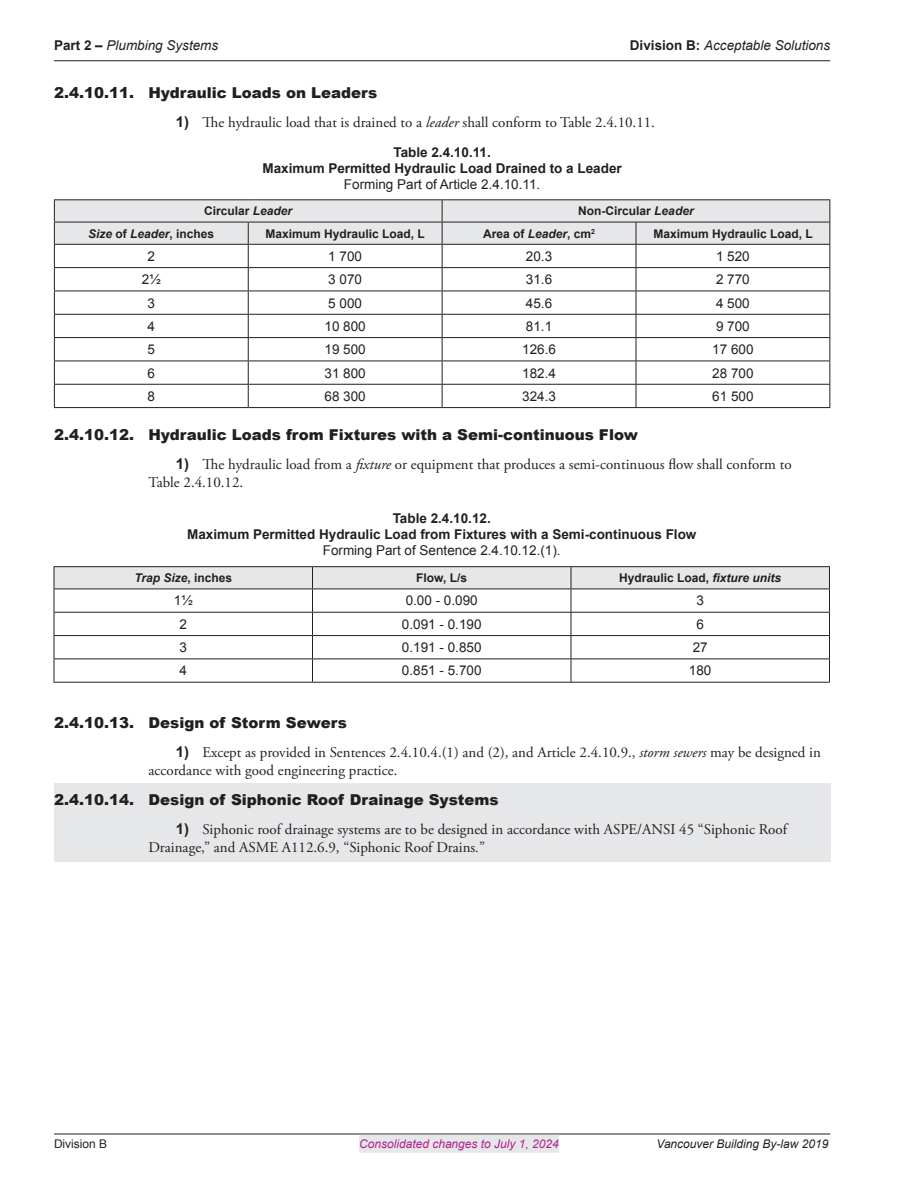
<style>
.page{position:relative;width:918px;height:1188px;background:#fff}
.page>*{position:absolute;margin:0;border:0;box-sizing:border-box;transform-origin:0 0}
.number_list_1{font:15px/18px "Adobe Garamond Pro";color:#231f20}
.number_list_1_-_grey{font:15px/18px "Adobe Garamond Pro";color:#231f20}
.heading_4{font:900 15px "Arial";color:#231f20}
.heading_4_-_grey_box{font:900 15px "Arial";color:#231f20}
.table_body{font:13.5px "Arial";color:#231f20}
.Table_Title{font:700 13.5px "Arial";color:#231f20}
.t1{font:italic 13.5px "Arial";color:#231f20}
.table_body-2{font:700 12px "Arial";color:#231f20}
.table_body-3{font:italic 700 12px "Arial";color:#231f20}
.t2{font:italic 12px "Arial";color:#b41e8d}
.t3{font:italic 12px "Arial";color:#231f20}
.t4{font:12px "Arial";color:#231f20}
.s1{font-weight:700;font-style:normal}
.s2{font-family:"Arial";font-weight:700}
.s3{font-style:italic}
.s4{font-style:normal}
</style>
<div class="page">
<hr style="left:54px;top:60px;width:776px;height:1px;background:#231f20">
<hr style="left:54px;top:1134px;width:776px;height:1px;background:#231f20">
<div style="left:359px;top:1135px;width:200px;height:18px;background:#e6e7e9"></div>
<div style="left:54px;top:783px;width:776px;height:38px;background:#e6e7e9"></div>
<div style="left:54px;top:816px;width:776px;height:46px;background:#e6e7e9"></div>
<hr style="left:54px;top:199px;width:194px;height:1px;background:#231f20">
<hr style="left:248px;top:199px;width:194px;height:1px;background:#231f20">
<hr style="left:442px;top:199px;width:194px;height:1px;background:#231f20">
<hr style="left:636px;top:199px;width:194px;height:1px;background:#231f20">
<hr style="left:54px;top:407px;width:194px;height:1px;background:#231f20">
<hr style="left:248px;top:407px;width:194px;height:1px;background:#231f20">
<hr style="left:442px;top:407px;width:194px;height:1px;background:#231f20">
<hr style="left:636px;top:407px;width:194px;height:1px;background:#231f20">
<svg style="left:54px;top:200px;width:777px;height:207px"></svg>
<hr style="left:54px;top:566px;width:258px;height:1px;background:#231f20">
<hr style="left:312px;top:566px;width:259px;height:1px;background:#231f20">
<hr style="left:571px;top:566px;width:259px;height:1px;background:#231f20">
<hr style="left:54px;top:682px;width:258px;height:1px;background:#231f20">
<hr style="left:312px;top:682px;width:259px;height:1px;background:#231f20">
<hr style="left:571px;top:682px;width:259px;height:1px;background:#231f20">
<svg style="left:54px;top:567px;width:776px;height:115px"></svg>
<p class="t1" style="left:54px;top:37px;width:166px"><span class="s1">Part 2 –</span> Plumbing Systems</p>
<p class="t1" style="left:630px;top:37px;width:202px"><span class="s1">Division B:</span> Acceptable Solutions</p>
<p class="heading_4" style="left:54px;top:82px;width:325px">2.4.10.11. Hydraulic Loads on Leaders</p>
<p class="number_list_1" style="left:176px;top:114px;width:481px"><span class="s2">1)</span> The hydraulic load that is drained to a <span class="s3">leader</span> shall conform to Table 2.4.10.11.</p>
<p class="Table_Title" style="left:393px;top:143px;width:99px">Table 2.4.10.11.</p>
<p class="Table_Title" style="left:262px;top:159px;width:361px">Maximum Permitted Hydraulic Load Drained to a Leader</p>
<p class="table_body" style="left:344px;top:175px;width:198px">Forming Part of Article 2.4.10.11.</p>
<p class="table_body-2" style="left:204px;top:203px;width:90px">Circular <span class="s3">Leader</span></p>
<p class="table_body-2" style="left:578px;top:203px;width:117px">Non-Circular <span class="s3">Leader</span></p>
<p class="table_body-3" style="left:88px;top:226px;width:128px">Size <span class="s4">of</span> Leader<span class="s4">, inches</span></p>
<p class="table_body-2" style="left:266px;top:225px;width:161px">Maximum Hydraulic Load, L</p>
<p class="table_body-2" style="left:483px;top:225px;width:113px">Area of <span class="s3">Leader</span>, cm<sup>2</sup></p>
<p class="table_body-2" style="left:653px;top:225px;width:161px">Maximum Hydraulic Load, L</p>
<p class="table_body" style="left:148px;top:247px;width:9px">2</p>
<p class="table_body" style="left:328px;top:247px;width:35px">1 700</p>
<p class="table_body" style="left:526px;top:247px;width:28px">20.3</p>
<p class="table_body" style="left:716px;top:247px;width:35px">1 520</p>
<p class="table_body" style="left:142px;top:271px;width:20px">2½</p>
<p class="table_body" style="left:328px;top:271px;width:35px">3 070</p>
<p class="table_body" style="left:526px;top:271px;width:28px">31.6</p>
<p class="table_body" style="left:716px;top:271px;width:35px">2 770</p>
<p class="table_body" style="left:148px;top:294px;width:9px">3</p>
<p class="table_body" style="left:328px;top:294px;width:35px">5 000</p>
<p class="table_body" style="left:526px;top:294px;width:28px">45.6</p>
<p class="table_body" style="left:716px;top:294px;width:35px">4 500</p>
<p class="table_body" style="left:148px;top:317px;width:9px">4</p>
<p class="table_body" style="left:325px;top:317px;width:43px">10 800</p>
<p class="table_body" style="left:526px;top:317px;width:28px">81.1</p>
<p class="table_body" style="left:716px;top:317px;width:35px">9 700</p>
<p class="table_body" style="left:148px;top:341px;width:9px">5</p>
<p class="table_body" style="left:325px;top:341px;width:43px">19 500</p>
<p class="table_body" style="left:522px;top:341px;width:35px">126.6</p>
<p class="table_body" style="left:712px;top:341px;width:43px">17 600</p>
<p class="table_body" style="left:148px;top:364px;width:9px">6</p>
<p class="table_body" style="left:325px;top:364px;width:43px">31 800</p>
<p class="table_body" style="left:522px;top:364px;width:35px">182.4</p>
<p class="table_body" style="left:712px;top:364px;width:43px">28 700</p>
<p class="table_body" style="left:148px;top:387px;width:9px">8</p>
<p class="table_body" style="left:325px;top:387px;width:43px">68 300</p>
<p class="table_body" style="left:522px;top:387px;width:35px">324.3</p>
<p class="table_body" style="left:712px;top:387px;width:43px">61 500</p>
<p class="heading_4" style="left:54px;top:424px;width:586px">2.4.10.12. Hydraulic Loads from Fixtures with a Semi-continuous Flow</p>
<p class="number_list_1" style="left:148px;top:456px;width:645px;text-indent:27px"><span class="s2">1)</span> The hydraulic load from a <span class="s3">fixture</span> or equipment that produces a semi-continuous flow shall conform to<br>Table 2.4.10.12.</p>
<p class="Table_Title" style="left:393px;top:509px;width:100px">Table 2.4.10.12.</p>
<p class="Table_Title" style="left:187px;top:525px;width:511px">Maximum Permitted Hydraulic Load from Fixtures with a Semi-continuous Flow</p>
<p class="table_body" style="left:323px;top:541px;width:239px">Forming Part of Sentence 2.4.10.12.(1).</p>
<p class="table_body-3" style="left:134px;top:570px;width:99px">Trap Size<span class="s4">, inches</span></p>
<p class="table_body-2" style="left:416px;top:570px;width:52px">Flow, L/s</p>
<p class="table_body-2" style="left:619px;top:570px;width:164px">Hydraulic Load, <span class="s3">fixture units</span></p>
<p class="table_body" style="left:174px;top:592px;width:20px">1½</p>
<p class="table_body" style="left:406px;top:592px;width:74px">0.00 - 0.090</p>
<p class="table_body" style="left:696px;top:592px;width:9px">3</p>
<p class="table_body" style="left:179px;top:615px;width:9px">2</p>
<p class="table_body" style="left:402px;top:615px;width:81px">0.091 - 0.190</p>
<p class="table_body" style="left:696px;top:615px;width:9px">6</p>
<p class="table_body" style="left:179px;top:639px;width:9px">3</p>
<p class="table_body" style="left:402px;top:639px;width:81px">0.191 - 0.850</p>
<p class="table_body" style="left:693px;top:639px;width:17px">27</p>
<p class="table_body" style="left:179px;top:662px;width:9px">4</p>
<p class="table_body" style="left:402px;top:662px;width:81px">0.851 - 5.700</p>
<p class="table_body" style="left:689px;top:662px;width:24px">180</p>
<p class="heading_4" style="left:54px;top:712px;width:294px">2.4.10.13. Design of Storm Sewers</p>
<p class="number_list_1" style="left:148px;top:743px;width:674px;text-indent:27px"><span class="s2">1)</span> Except as provided in Sentences 2.4.10.4.(1) and (2), and Article 2.4.10.9., <span class="s3">storm sewers</span> may be designed in accordance with good engineering practice.</p>
<p class="heading_4_-_grey_box" style="left:54px;top:788px;width:446px">2.4.10.14. Design of Siphonic Roof Drainage Systems</p>
<p class="number_list_1_-_grey" style="left:148px;top:820px;width:640px;text-indent:27px"><span class="s2">1)</span> Siphonic roof drainage systems are to be designed in accordance with ASPE/ANSI 45 “Siphonic Roof<br>Drainage,” and ASME A112.6.9, “Siphonic Roof Drains<span class="s3">.</span>”</p>
<p class="t4" style="left:54px;top:1135px;width:55px">Division B</p>
<p class="t2" style="left:359px;top:1136px;width:201px">Consolidated changes to July 1, 2024</p>
<p class="t3" style="left:656px;top:1136px;width:173px">Vancouver Building By-law 2019</p>
</div>
